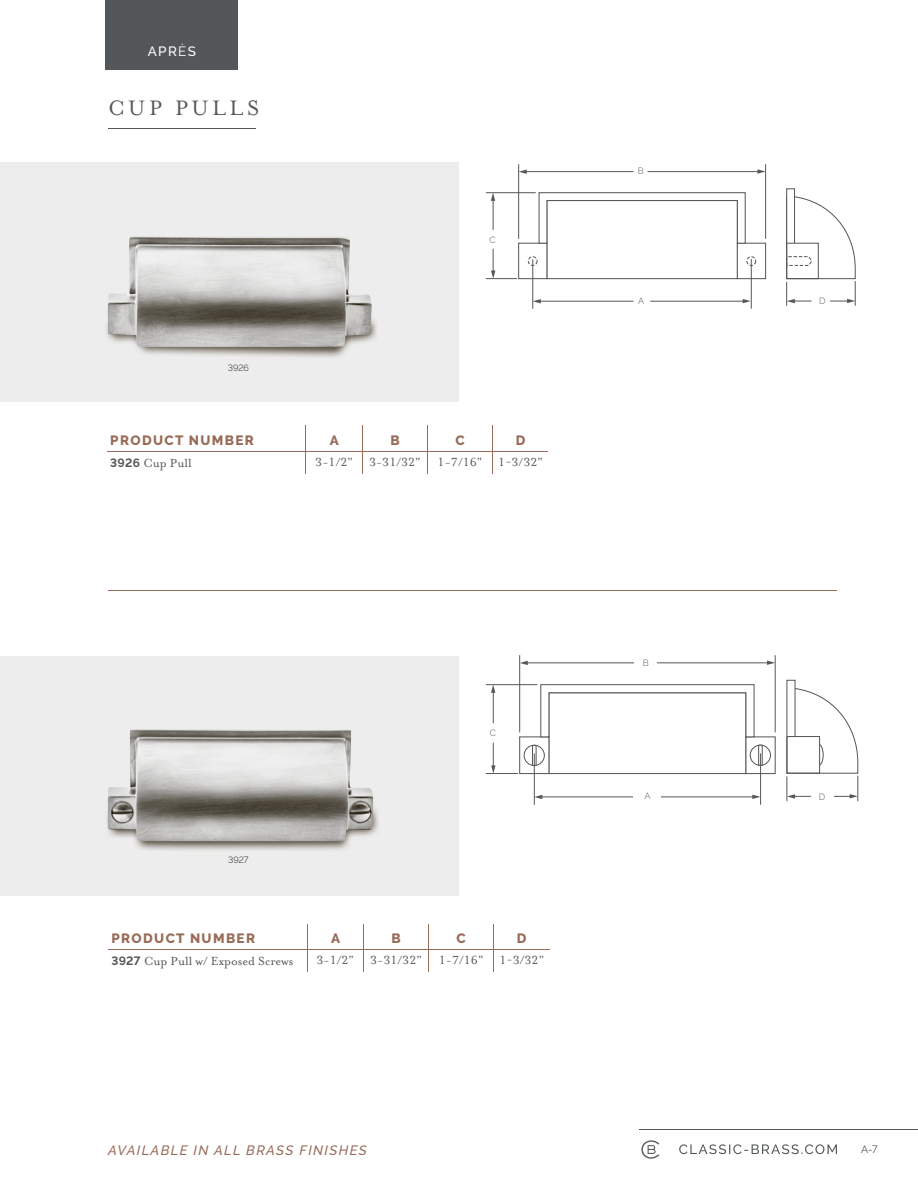
<style>
.page{position:relative;width:918px;height:1188px;background:#fff}
.page>*{position:absolute;margin:0;border:0;box-sizing:border-box;transform-origin:0 0}
.t1{font:24px "Mrs Eaves OT";letter-spacing:.15em;color:#545759}
.t2{font:13.5px "Mrs Eaves OT";color:#545759}
.t3{font:800 13.5px "Raleway";letter-spacing:.1em;color:#986b58}
.t4{font:italic 500 13.5px "Raleway";letter-spacing:.1em;color:#986b58}
.t5{font:500 13.5px "Raleway";color:#fff}
.t6{font:300 10.5px "Raleway";color:#231f20}
.t7{font:300 9px "Raleway";color:#545759}
.t8{font:300 9px "Raleway";color:#231f20}
.s1{font-weight:400}
.s2{font-family:"Raleway";font-weight:700;font-size:12px}
</style>
<div class="page">
<svg style="left:679px;top:1144px;width:158px;height:10px"></svg>
<hr style="left:640px;top:1129px;width:278px;height:1px;background:#545759">
<svg style="left:641px;top:1140px;width:18px;height:19px"></svg>
<div style="left:786px;top:188px;width:9px;height:56px;border:1px solid #545759"></div>
<svg style="left:786px;top:195px;width:70px;height:111px"></svg>
<div style="left:786px;top:680px;width:10px;height:57px;border:1px solid #545759"></div>
<svg style="left:786px;top:687px;width:73px;height:114px"></svg>
<div style="left:548px;top:692px;width:198px;height:82px;border:1px solid #545759"></div>
<div style="left:745px;top:736px;width:31px;height:38px;border:1px solid #545759"></div>
<div style="left:519px;top:736px;width:30px;height:38px;border:1px solid #545759"></div>
<svg style="left:540px;top:684px;width:215px;height:54px"></svg>
<hr style="left:541px;top:797px;width:97px;height:1px;background:#545759">
<svg style="left:535px;top:795px;width:7px;height:4px"></svg>
<hr style="left:656px;top:797px;width:98px;height:1px;background:#545759">
<svg style="left:752px;top:795px;width:8px;height:4px"></svg>
<hr style="left:486px;top:684px;width:51px;height:1px;background:#545759">
<hr style="left:486px;top:773px;width:32px;height:1px;background:#545759">
<hr style="left:519px;top:655px;width:1px;height:77px;background:#545759">
<hr style="left:775px;top:655px;width:1px;height:77px;background:#545759">
<hr style="left:493px;top:691px;width:1px;height:32px;background:#545759">
<svg style="left:491px;top:685px;width:4px;height:8px"></svg>
<svg style="left:491px;top:743px;width:5px;height:30px"></svg>
<hr style="left:653px;top:662px;width:116px;height:1px;background:#545759">
<svg style="left:767px;top:661px;width:8px;height:4px"></svg>
<hr style="left:526px;top:662px;width:112px;height:1px;background:#545759">
<svg style="left:520px;top:661px;width:8px;height:4px"></svg>
<div style="left:524px;top:745px;width:21px;height:21px;border:1px solid #545759;border-radius:50%"></div>
<svg style="left:532px;top:744px;width:5px;height:22px"></svg>
<hr style="left:534px;top:753px;width:1px;height:52px;background:#545759">
<div style="left:750px;top:745px;width:21px;height:21px;border:1px solid #545759;border-radius:50%"></div>
<svg style="left:758px;top:744px;width:5px;height:22px"></svg>
<hr style="left:760px;top:753px;width:1px;height:52px;background:#545759">
<div style="left:546px;top:200px;width:192px;height:79px;border:1px solid #545759"></div>
<div style="left:737px;top:243px;width:29px;height:36px;border:1px solid #545759"></div>
<div style="left:518px;top:243px;width:29px;height:36px;border:1px solid #545759"></div>
<svg style="left:538px;top:192px;width:208px;height:52px"></svg>
<hr style="left:532px;top:259px;width:1px;height:50px;background:#545759">
<hr style="left:751px;top:259px;width:1px;height:50px;background:#545759">
<hr style="left:539px;top:301px;width:94px;height:1px;background:#545759">
<svg style="left:533px;top:299px;width:8px;height:4px"></svg>
<hr style="left:650px;top:301px;width:94px;height:1px;background:#545759">
<svg style="left:743px;top:299px;width:8px;height:4px"></svg>
<svg style="left:528px;top:256px;width:228px;height:10px"></svg>
<hr style="left:486px;top:192px;width:50px;height:1px;background:#545759">
<hr style="left:486px;top:278px;width:31px;height:1px;background:#545759">
<hr style="left:518px;top:164px;width:1px;height:75px;background:#545759">
<hr style="left:765px;top:164px;width:1px;height:75px;background:#545759">
<hr style="left:493px;top:199px;width:1px;height:31px;background:#545759">
<svg style="left:491px;top:193px;width:4px;height:8px"></svg>
<svg style="left:491px;top:249px;width:4px;height:30px"></svg>
<hr style="left:647px;top:171px;width:112px;height:1px;background:#545759">
<svg style="left:757px;top:169px;width:9px;height:5px"></svg>
<hr style="left:525px;top:171px;width:108px;height:1px;background:#545759">
<svg style="left:519px;top:170px;width:8px;height:4px"></svg>
<hr style="left:108px;top:128px;width:148px;height:1px;background:#545759">
<div style="left:0;top:162px;width:459px;height:240px;background:#eeeded"></div>
<div style="left:0;top:656px;width:459px;height:240px;background:#eeeded"></div>
<hr style="left:107px;top:451px;width:255px;height:1px;background:#986b58">
<hr style="left:362px;top:451px;width:65px;height:1px;background:#986b58">
<svg style="left:362px;top:426px;width:1px;height:48px"></svg>
<hr style="left:427px;top:451px;width:66px;height:1px;background:#986b58">
<svg style="left:427px;top:426px;width:1px;height:48px"></svg>
<hr style="left:493px;top:451px;width:55px;height:1px;background:#986b58">
<svg style="left:492px;top:426px;width:1px;height:48px"></svg>
<div style="left:634px;top:791px;width:27px;height:8px;background:#fff"></div>
<div style="left:634px;top:657px;width:23px;height:9px;background:#fff"></div>
<div style="left:811px;top:791px;width:22px;height:9px;background:#fff"></div>
<hr style="left:108px;top:590px;width:729px;height:1px;background:#986b58">
<hr style="left:108px;top:949px;width:256px;height:1px;background:#986b58">
<svg style="left:307px;top:924px;width:1px;height:48px"></svg>
<hr style="left:364px;top:949px;width:65px;height:1px;background:#986b58">
<svg style="left:363px;top:924px;width:1px;height:48px"></svg>
<hr style="left:429px;top:949px;width:65px;height:1px;background:#986b58">
<svg style="left:428px;top:924px;width:1px;height:48px"></svg>
<hr style="left:494px;top:949px;width:56px;height:1px;background:#986b58">
<svg style="left:493px;top:924px;width:1px;height:48px"></svg>
<div style="left:106px;top:0;width:132px;height:70px;background:#545759"></div>
<img style="left:106px;top:319px;width:271px;height:38px">
<img style="left:107px;top:236px;width:265px;height:111px">
<img style="left:135px;top:806px;width:243px;height:44px">
<img style="left:107px;top:729px;width:266px;height:113px">
<p class="t5" style="left:148px;top:46px;width:50px">APR<span class="s1">È</span>S</p>
<h1 class="t1" style="left:108px;top:100px;width:153px">CUP PULLS</h1>
<p class="t8" style="left:228px;top:365px;width:23px">3926</p>
<p class="t7" style="left:489px;top:237px;width:8px">C</p>
<p class="t3" style="left:110px;top:435px;width:145px">PRODUCT NUMBER</p>
<p class="t3" style="left:330px;top:435px;width:11px">A</p>
<p class="t3" style="left:390px;top:435px;width:11px">B</p>
<p class="t3" style="left:455px;top:435px;width:11px">C</p>
<p class="t3" style="left:516px;top:435px;width:11px">D</p>
<p class="t2" style="left:110px;top:459px;width:83px"><span class="s2">3926</span> Cup Pull</p>
<p class="t2" style="left:315px;top:458px;width:229px">3-1/2" 3-31/32" 1-7/16" 1-3/32"</p>
<p class="t8" style="left:228px;top:857px;width:22px">3927</p>
<p class="t7" style="left:490px;top:730px;width:8px">C</p>
<p class="t3" style="left:111px;top:933px;width:145px">PRODUCT NUMBER</p>
<p class="t3" style="left:331px;top:933px;width:11px">A</p>
<p class="t3" style="left:391px;top:933px;width:11px">B</p>
<p class="t3" style="left:457px;top:933px;width:11px">C</p>
<p class="t3" style="left:517px;top:933px;width:11px">D</p>
<p class="t2" style="left:111px;top:957px;width:183px"><span class="s2">3927</span> Cup Pull w/ Exposed Screws</p>
<p class="t2" style="left:316px;top:956px;width:229px">3-1/2" 3-31/32" 1-7/16" 1-3/32"</p>
<p class="t7" style="left:638px;top:168px;width:7px">B</p>
<p class="t7" style="left:638px;top:298px;width:8px">A</p>
<p class="t7" style="left:643px;top:659px;width:7px">B</p>
<p class="t7" style="left:645px;top:793px;width:8px">A</p>
<p class="t7" style="left:819px;top:298px;width:8px">D</p>
<p class="t7" style="left:819px;top:793px;width:8px">D</p>
<p class="t4" style="left:108px;top:1145px;width:260px">AVAILABLE IN ALL BRASS FINISHES</p>
<p class="t6" style="left:861px;top:1145px;width:18px">A-7</p>
</div>
